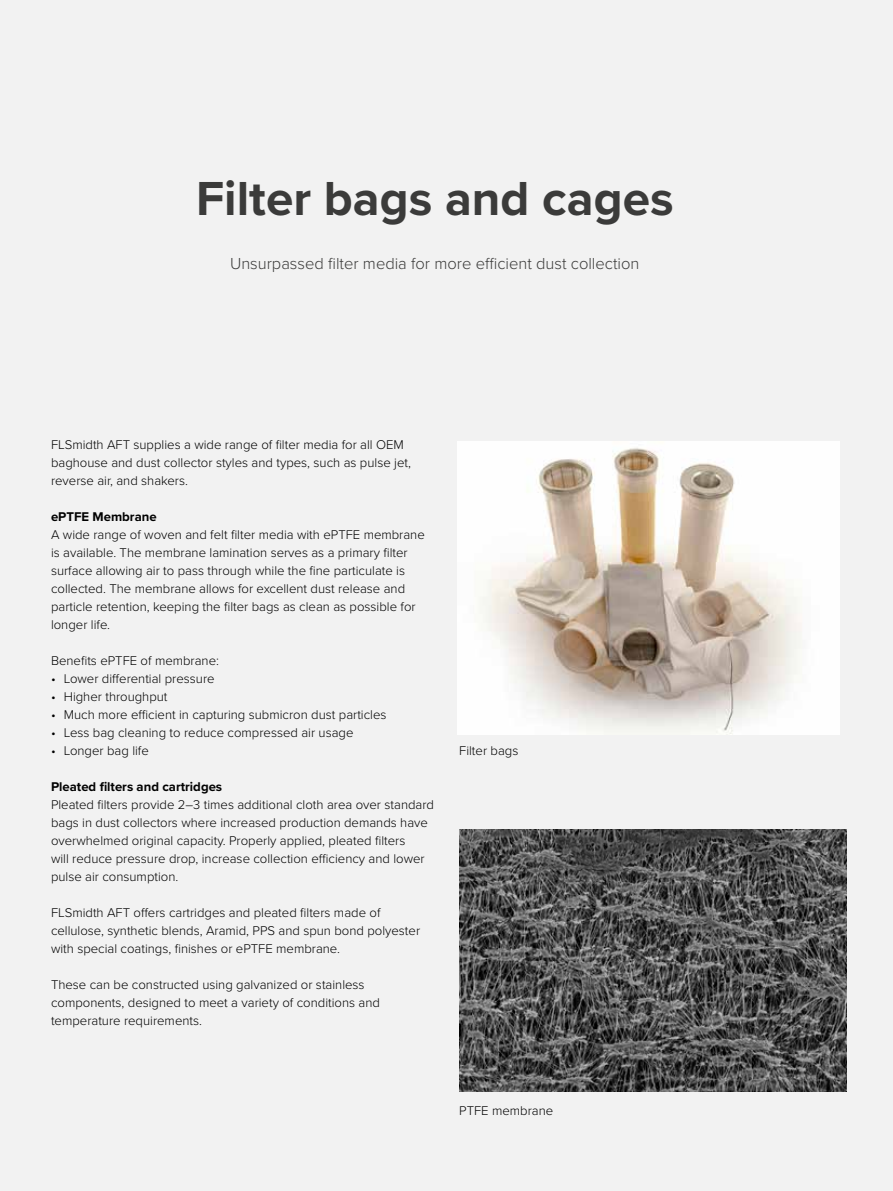
<style>
.page{position:relative;width:893px;height:1191px;background:#f2f2f2}
.page>*{position:absolute;margin:0;border:0;box-sizing:border-box;transform-origin:0 0}
.t1{font:700 49.5px "Proxima Nova";color:#3b3b3a}
.t2{font:300 16.5px "Proxima Nova";color:#3b3b3a}
.t3{font:300 13.2px/18px "Proxima Nova";color:#000}
.t4{font:700 13.2px "Proxima Nova";color:#000}
</style>
<div class="page">
<img style="left:457px;top:441px;width:383px;height:294px">
<img style="left:459px;top:829px;width:387px;height:262px">
<h1 class="t1" style="left:196px;top:161px;width:479px">Filter bags and cages</h1>
<p class="t2" style="left:230px;top:251px;width:411px">Unsurpassed filter media for more efficient dust collection</p>
<p class="t3" style="left:51px;top:434px;width:361px">FLSmidth AFT supplies a wide range of filter media for all OEM baghouse and dust collector styles and types, such as pulse jet, reverse air, and shakers.</p>
<p class="t4" style="left:51px;top:506px;width:107px">ePTFE Membrane</p>
<p class="t3" style="left:51px;top:524px;width:375px">A wide range of woven and felt filter media with ePTFE membrane is available. The membrane lamination serves as a primary filter surface allowing air to pass through while the fine particulate is collected. The membrane allows for excellent dust release and particle retention, keeping the filter bags as clean as possible for longer life.</p>
<p class="t3" style="left:51px;top:650px;width:170px">Benefits ePTFE of membrane:</p>
<p class="t3" style="left:51px;top:668px;width:165px">• Lower differential pressure</p>
<p class="t3" style="left:51px;top:686px;width:118px">• Higher throughput</p>
<p class="t3" style="left:51px;top:704px;width:337px">• Much more efficient in capturing submicron dust particles</p>
<p class="t3" style="left:51px;top:722px;width:304px">• Less bag cleaning to reduce compressed air usage</p>
<p class="t3" style="left:51px;top:740px;width:99px">• Longer bag life</p>
<p class="t4" style="left:51px;top:776px;width:173px">Pleated filters and cartridges</p>
<p class="t3" style="left:51px;top:794px;width:385px">Pleated filters provide 2–3 times additional cloth area over standard bags in dust collectors where increased production demands have overwhelmed original capacity. Properly applied, pleated filters<br>will reduce pressure drop, increase collection efficiency and lower pulse air consumption.</p>
<p class="t3" style="left:51px;top:902px;width:371px">FLSmidth AFT offers cartridges and pleated filters made of cellulose, synthetic blends, Aramid, PPS and spun bond polyester with special coatings, finishes or ePTFE membrane.</p>
<p class="t3" style="left:51px;top:974px;width:330px">These can be constructed using galvanized or stainless components, designed to meet a variety of conditions and temperature requirements.</p>
<p class="t3" style="left:459px;top:740px;width:61px">Filter bags</p>
<p class="t3" style="left:459px;top:1100px;width:95px">PTFE membrane</p>
</div>
